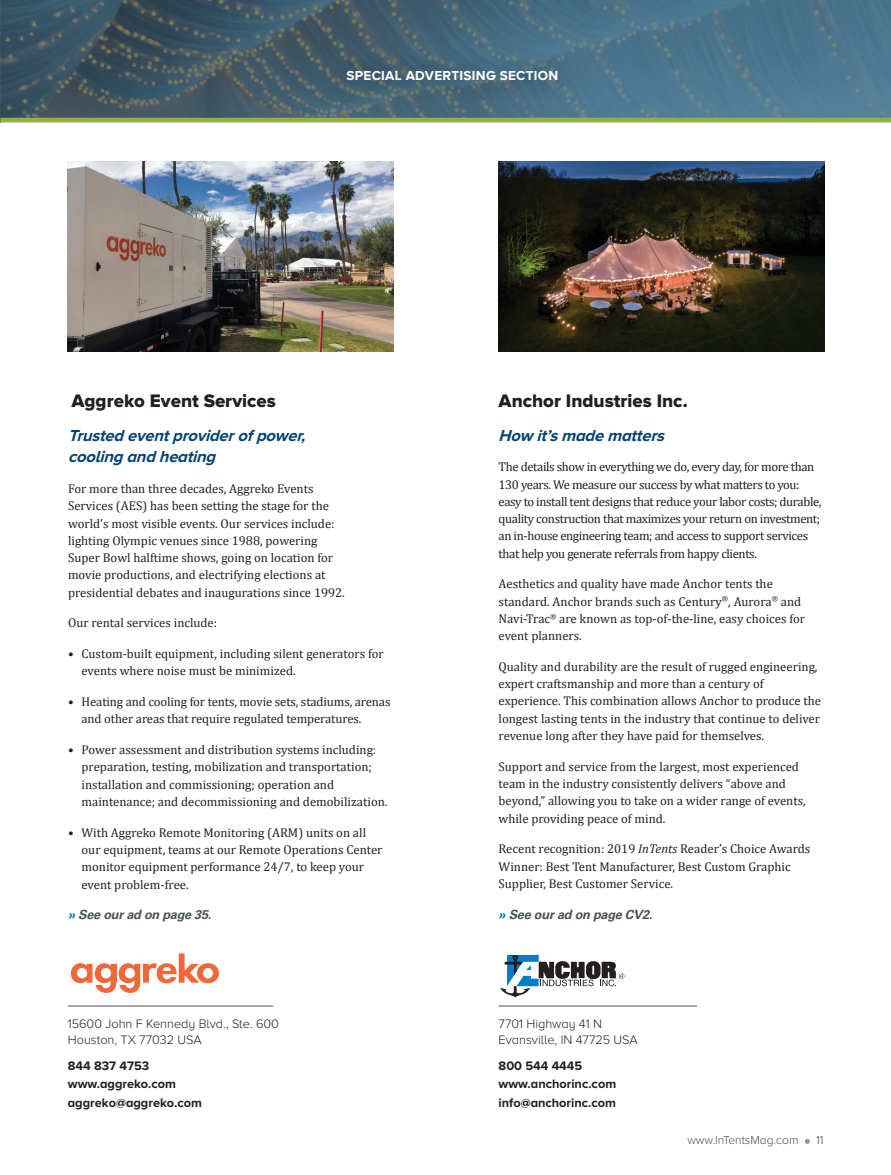
<style>
.page{position:relative;width:891px;height:1175px;background:#fff}
.page>*{position:absolute;margin:0;border:0;box-sizing:border-box;transform-origin:0 0}
.t1{font:18.75px "Proxima Nova A Extrabld";color:#231f20}
.t2{font:italic 700 16.5px/21.8px "Proxima Nova A";color:#004374}
.t3{font:700 13.5px "Proxima Nova A";letter-spacing:.02em;color:#fff}
.t4{font:12.75px/17.2px "Cambria";color:#231f20}
.t5{font:12.75px/17.2px "Cambria";letter-spacing:-.03em;color:#231f20}
.t6{font:700 12.75px/18.8px "Proxima Nova A";color:#231f20}
.t7{font:300 12.75px/16.5px "Proxima Nova A";color:#231f20}
.t8{font:italic 700 12.75px "Univers LT Std";letter-spacing:-.02em;color:#48535a}
.t9{font:300 12px "Proxima Nova A";color:#4c4c4e}
.s1{color:#007a97}
.s2{font-style:italic}
</style>
<div class="page">
<svg style="left:805px;top:1138px;width:5px;height:5px"></svg>
<img style="left:68px;top:162px;width:326px;height:189px">
<svg style="left:71px;top:953px;width:148px;height:39px"></svg>
<hr style="left:68px;top:1005px;width:205px;height:1px;background:#48535a">
<svg style="left:500px;top:955px;width:124px;height:42px"></svg>
<hr style="left:499px;top:1005px;width:198px;height:1px;background:#48535a">
<img style="left:499px;top:162px;width:326px;height:189px">
<img style="left:0;top:0;width:891px;height:118px">
<hr style="left:0;top:118px;width:891px;height:4px;background:#97b03b">
<img style="left:326px;top:49px;width:253px;height:53px">
<p class="t3" style="left:347px;top:71px;width:213px">SPECIAL ADVERTISING SECTION</p>
<h1 class="t1" style="left:72px;top:394px;width:206px">Aggreko Event Services</h1>
<h1 class="t1" style="left:499px;top:394px;width:191px">Anchor Industries Inc.</h1>
<p class="t2" style="left:68px;top:425px;width:242px">Trusted eventproviderof power, cooling and heating</p>
<p class="t4" style="left:68px;top:480px;width:278px">For more than three decades, Aggreko Events Services (AES) has been setting the stage for the world’s most visible events. Our services include: lighting Olympic venues since 1988, powering Super Bowl halftime shows, going on location for movie productions, and electrifying elections at presidential debates and inaugurations since 1992.</p>
<p class="t4" style="left:68px;top:614px;width:151px">Our rental services include:</p>
<p class="t4" style="left:82px;top:645px;width:304px;text-indent:-13px">• Custom-built equipment, including silent generators for events where noise must be minimized.</p>
<p class="t4" style="left:82px;top:693px;width:311px;text-indent:-13px">• Heating and cooling for tents, movie sets, stadiums, arenas and other areas that require regulated temperatures.</p>
<p class="t4" style="left:82px;top:741px;width:307px;text-indent:-13px">• Power assessment and distribution systems including: preparation, testing, mobilization and transportation; installation and commissioning; operation and maintenance; and decommissioning and demobilization.</p>
<p class="t4" style="left:82px;top:823px;width:303px;text-indent:-13px">• With Aggreko Remote Monitoring (ARM) units on all our equipment, teams at our Remote Operations Center monitor equipment performance 24/7, to keep your event problem-free.</p>
<p class="t8" style="left:68px;top:909px;width:145px"><span class="s1">»</span> See our ad on page 35.</p>
<p class="t7" style="left:68px;top:1016px;width:213px">15600 John F Kennedy Blvd., Ste. 600<br>Houston, TX 77032 USA</p>
<p class="t6" style="left:68px;top:1057px;width:136px">844 837 4753 www.aggreko.com aggreko@aggreko.com</p>
<p class="t2" style="left:499px;top:425px;width:171px">How it’s made matters</p>
<p class="t5" style="left:499px;top:458px;width:324px">The details show in everything we do, every day, for more than 130 years. We measure our success by what matters to you: easy to install tent designs that reduce your labor costs; durable, quality construction that maximizes your return on investment; an in-house engineering team; and access to support services that help you generate referrals from happy clients.</p>
<p class="t4" style="left:499px;top:575px;width:308px">Aesthetics and quality have made Anchor tents the standard. Anchor brands such as Century<sup>®</sup>, Aurora<sup>®</sup> and Navi-Trac<sup>®</sup> are known as top-of-the-line, easy choices for event planners.</p>
<p class="t4" style="left:499px;top:657px;width:324px">Quality and durability are the result of rugged engineering, expert craftsmanship and more than a century of experience. This combination allows Anchor to produce the longest lasting tents in the industry that continue to deliver revenue long after they have paid for themselves.</p>
<p class="t4" style="left:499px;top:757px;width:309px">Support and service from the largest, most experienced team in the industry consistently delivers “above and beyond,” allowing you to take on a wider range of events, while providing peace of mind.</p>
<p class="t4" style="left:499px;top:840px;width:313px">Recent recognition: 2019 <span class="s2">InTents</span> Reader’s Choice Awards<br>Winner: Best Tent Manufacturer, Best Custom Graphic<br>Supplier, Best Customer Service.</p>
<p class="t8" style="left:499px;top:909px;width:155px"><span class="s1">»</span> See our ad on page CV2.</p>
<p class="t7" style="left:499px;top:1016px;width:141px">7701 Highway 41 N<br>Evansville, IN 47725 USA</p>
<p class="t6" style="left:499px;top:1057px;width:119px">800 544 4445 www.anchorinc.com info@anchorinc.com</p>
<p class="t9" style="left:687px;top:1135px;width:113px">www.InTentsMag.com</p>
<p class="t9" style="left:816px;top:1135px;width:9px">11</p>
</div>
